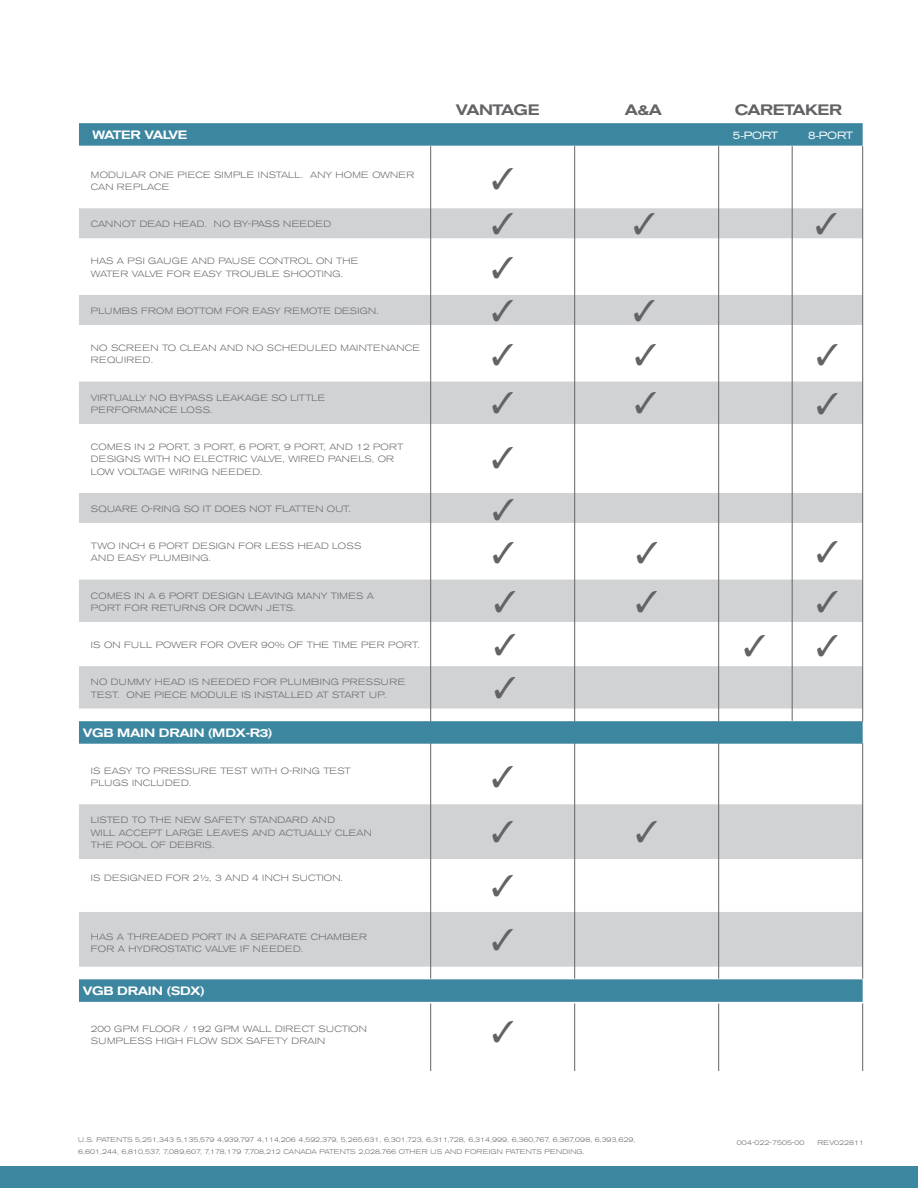
<style>
.page{position:relative;width:918px;height:1188px;background:#fff}
.page>*{position:absolute;margin:0;border:0;box-sizing:border-box;transform-origin:0 0}
.t1{font:500 expanded 15px "Akzidenz Grotesk BE";letter-spacing:-.04em;color:#636366}
.blue_headline{font:500 expanded 12px "Akzidenz Grotesk BE";letter-spacing:-.04em;color:#fff}
.blue_headline-2{font:500 expanded 12px "Akzidenz Grotesk BE";letter-spacing:-.02em;color:#fff}
.blue_headline-3{font:500 expanded 12px "Akzidenz Grotesk BE";letter-spacing:-.06em;color:#fff}
.blue_headline-4{font:expanded 10.5px "Akzidenz Grotesk BE";letter-spacing:-.02em;color:#fff}
.white_line{font:300 expanded 9px "Akzidenz Grotesk BE";letter-spacing:.025em;color:#636366}
.gray_line{font:300 expanded 9px/12.3px "Akzidenz Grotesk BE";letter-spacing:.025em;color:#636366}
.gray_line-2{font:300 expanded 9px "Akzidenz Grotesk BE";letter-spacing:.005em;color:#636366}
.white_line-2{font:300 expanded 9px "Akzidenz Grotesk BE";letter-spacing:.005em;color:#636366}
.white_line-3{font:300 expanded 9px "Akzidenz Grotesk BE";letter-spacing:.045em;color:#636366}
.white_line-4{font:300 expanded 6.75px/12px "Akzidenz Grotesk BE";letter-spacing:.005em;color:#636366}
</style>
<div class="page">
<div style="left:0;top:1167px;width:918px;height:21px;background:#3d86a0"></div>
<div style="left:79px;top:123px;width:784px;height:23px;background:#3d86a0"></div>
<div style="left:79px;top:208px;width:784px;height:30px;background:#d1d2d4"></div>
<div style="left:79px;top:295px;width:784px;height:30px;background:#d1d2d4"></div>
<div style="left:79px;top:382px;width:784px;height:30px;background:#d1d2d4"></div>
<div style="left:79px;top:394px;width:784px;height:30px;background:#d1d2d4"></div>
<div style="left:79px;top:493px;width:784px;height:30px;background:#d1d2d4"></div>
<div style="left:79px;top:580px;width:784px;height:30px;background:#d1d2d4"></div>
<div style="left:79px;top:592px;width:784px;height:30px;background:#d1d2d4"></div>
<div style="left:79px;top:666px;width:784px;height:30px;background:#d1d2d4"></div>
<div style="left:79px;top:679px;width:784px;height:30px;background:#d1d2d4"></div>
<div style="left:79px;top:721px;width:784px;height:23px;background:#3d86a0"></div>
<div style="left:79px;top:804px;width:784px;height:30px;background:#d1d2d4"></div>
<div style="left:79px;top:829px;width:784px;height:30px;background:#d1d2d4"></div>
<div style="left:79px;top:912px;width:784px;height:30px;background:#d1d2d4"></div>
<div style="left:79px;top:937px;width:784px;height:30px;background:#d1d2d4"></div>
<div style="left:79px;top:979px;width:784px;height:23px;background:#3d86a0"></div>
<hr style="left:574px;top:146px;width:1px;height:575px;background:#636366">
<hr style="left:430px;top:146px;width:1px;height:575px;background:#636366">
<hr style="left:718px;top:146px;width:1px;height:575px;background:#636366">
<hr style="left:792px;top:146px;width:1px;height:575px;background:#636366">
<hr style="left:862px;top:146px;width:1px;height:575px;background:#636366">
<hr style="left:574px;top:743px;width:1px;height:236px;background:#636366">
<hr style="left:430px;top:743px;width:1px;height:236px;background:#636366">
<hr style="left:718px;top:743px;width:1px;height:236px;background:#636366">
<hr style="left:862px;top:743px;width:1px;height:236px;background:#636366">
<hr style="left:574px;top:1004px;width:1px;height:67px;background:#636366">
<hr style="left:430px;top:1004px;width:1px;height:67px;background:#636366">
<hr style="left:718px;top:1004px;width:1px;height:67px;background:#636366">
<hr style="left:862px;top:1004px;width:1px;height:67px;background:#636366">
<p class="t1" style="left:456px;top:101px;width:85px">VANTAGE</p>
<p class="t1" style="left:625px;top:101px;width:38px">A&amp;A</p>
<p class="t1" style="left:735px;top:101px;width:109px">CARETAKER</p>
<p class="blue_headline-3" style="left:92px;top:128px;width:96px">WATER VALVE</p>
<p class="blue_headline-4" style="left:733px;top:129px;width:47px">5-PORT</p>
<p class="blue_headline-4" style="left:808px;top:129px;width:47px">8-PORT</p>
<p class="white_line" style="left:91px;top:170px;width:325px">MODULAR ONE PIECE SIMPLE INSTALL. ANY HOME OWNER</p>
<p class="white_line" style="left:91px;top:182px;width:80px">CAN REPLACE</p>
<p class="gray_line" style="left:91px;top:218px;width:242px">CANNOT DEAD HEAD. NO BY-PASS NEEDED</p>
<p class="white_line" style="left:91px;top:256px;width:269px">HAS A PSI GAUGE AND PAUSE CONTROL ON THE</p>
<p class="white_line-2" style="left:91px;top:269px;width:254px">WATER VALVE FOR EASY TROUBLE SHOOTING.</p>
<p class="gray_line" style="left:91px;top:305px;width:289px">PLUMBS FROM BOTTOM FOR EASY REMOTE DESIGN.</p>
<p class="white_line" style="left:91px;top:343px;width:330px">NO SCREEN TO CLEAN AND NO SCHEDULED MAINTENANCE</p>
<p class="white_line-3" style="left:91px;top:355px;width:64px">REQUIRED.</p>
<p class="gray_line-2" style="left:91px;top:392px;width:236px">VIRTUALLY NO BYPASS LEAKAGE SO LITTLE</p>
<p class="gray_line" style="left:91px;top:404px;width:123px">PERFORMANCE LOSS.</p>
<p class="white_line" style="left:91px;top:442px;width:314px">COMES IN 2 PORT, 3 PORT, 6 PORT, 9 PORT, AND 12 PORT</p>
<p class="white_line" style="left:91px;top:454px;width:305px">DESIGNS WITH NO ELECTRIC VALVE, WIRED PANELS, OR</p>
<p class="white_line" style="left:91px;top:467px;width:173px">LOW VOLTAGE WIRING NEEDED.</p>
<p class="gray_line" style="left:91px;top:503px;width:261px">SQUARE O-RING SO IT DOES NOT FLATTEN OUT.</p>
<p class="white_line" style="left:91px;top:541px;width:272px">TWO INCH 6 PORT DESIGN FOR LESS HEAD LOSS</p>
<p class="white_line" style="left:91px;top:553px;width:122px">AND EASY PLUMBING.</p>
<p class="gray_line" style="left:91px;top:589px;width:285px">COMES IN A 6 PORT DESIGN LEAVING MANY TIMES A</p>
<p class="gray_line" style="left:91px;top:602px;width:206px">PORT FOR RETURNS OR DOWN JETS.</p>
<p class="white_line" style="left:91px;top:640px;width:330px">IS ON FULL POWER FOR OVER 90% OF THE TIME PER PORT.</p>
<p class="gray_line" style="left:91px;top:676px;width:316px">NO DUMMY HEAD IS NEEDED FOR PLUMBING PRESSURE</p>
<p class="gray_line" style="left:91px;top:688px;width:297px">TEST. ONE PIECE MODULE IS INSTALLED AT START UP.</p>
<p class="blue_headline" style="left:83px;top:726px;width:191px">VGB MAIN DRAIN (MDX-R3)</p>
<p class="white_line" style="left:91px;top:766px;width:261px">IS EASY TO PRESSURE TEST WITH O-RING TEST</p>
<p class="white_line" style="left:91px;top:778px;width:102px">PLUGS INCLUDED.</p>
<p class="gray_line-2" style="left:91px;top:815px;width:246px">LISTED TO THE NEW SAFETY STANDARD AND</p>
<p class="gray_line-2" style="left:91px;top:827px;width:282px">WILL ACCEPT LARGE LEAVES AND ACTUALLY CLEAN</p>
<p class="gray_line" style="left:91px;top:839px;width:125px">THE POOL OF DEBRIS.</p>
<p class="white_line" style="left:91px;top:873px;width:254px">IS DESIGNED FOR 2½, 3 AND 4 INCH SUCTION.</p>
<p class="gray_line" style="left:91px;top:931px;width:277px">HAS A THREADED PORT IN A SEPARATE CHAMBER<br>FOR A HYDROSTATIC VALVE IF NEEDED.</p>
<p class="blue_headline-2" style="left:83px;top:984px;width:123px">VGB DRAIN (SDX)</p>
<p class="white_line" style="left:91px;top:1024px;width:277px">200 GPM FLOOR / 192 GPM WALL DIRECT SUCTION</p>
<p class="white_line" style="left:91px;top:1036px;width:236px">SUMPLESS HIGH FLOW SDX SAFETY DRAIN</p>
<p class="white_line-4" style="left:78px;top:1134px;width:558px">U.S. PATENTS 5,251,343 5,135,579 4,939,797 4,114,206 4,592,379, 5,265,631, 6,301,723, 6,311,728, 6,314,999, 6,360,767, 6,367,098, 6,393,629,<br>6,601,244, 6,810,537, 7,089,607, 7,178,179 7,708,212 CANADA PATENTS 2,028,766 OTHER US AND FOREIGN PATENTS PENDING.</p>
<p class="white_line-4" style="left:737px;top:1137px;width:69px">004-022-7505-00</p>
<p class="white_line-4" style="left:817px;top:1137px;width:48px">REV022811</p>
</div>
